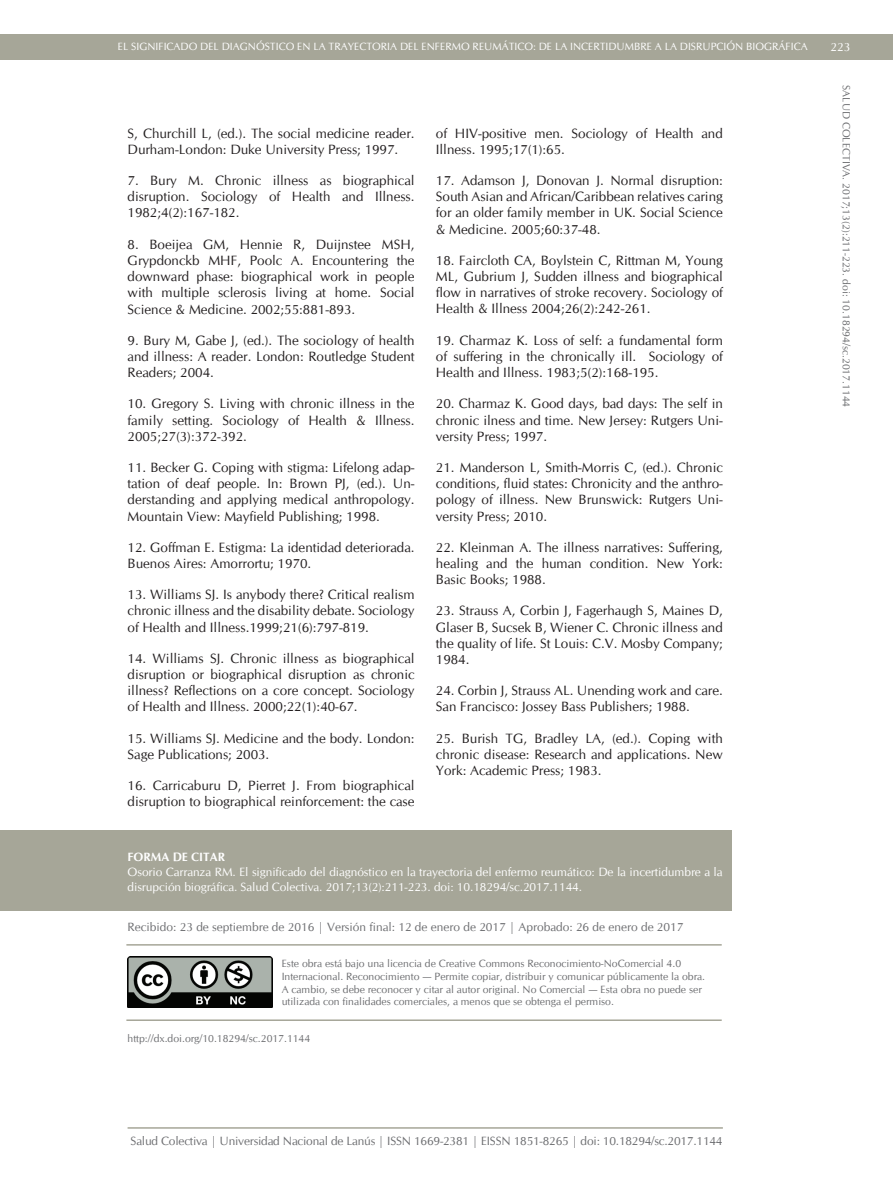
<style>
.page{position:relative;width:893px;height:1191px;background:#fff}
.page>*{position:absolute;margin:0;border:0;box-sizing:border-box;transform-origin:0 0}
.t1{font:13.5px/16.2px "CG Omega";color:#231f20;text-align:justify}
.t2{font:12px/15px "CG Omega";letter-spacing:-.005em;color:#fff}
.t3{font:12px "CG Omega";letter-spacing:-.015em;color:#6c6d70}
.t4{font:700 12px "CG Omega";color:#fff}
.t5{font:10.5px/12.6px "CG Omega";color:#6c6d70}
.t6{font:10.5px "CG Omega";color:#fff}
</style>
<div class="page">
<div style="left:0;top:34px;width:893px;height:26px;background:#a6a698"></div>
<hr style="left:128px;top:1127px;width:595px;height:1px;background:#a6a698">
<div style="left:0;top:830px;width:731px;height:81px;background:#a6a698"></div>
<img style="left:128px;top:956px;width:145px;height:51px">
<hr style="left:126px;top:1019px;width:596px;height:2px;background:#a6a698">
<hr style="left:126px;top:944px;width:596px;height:1px;background:#a6a698">
<p class="t6" style="left:118px;top:40px;width:691px">EL SIGNIFICADO DEL DIAGNÓSTICO EN LA TRAYECTORIA DEL ENFERMO REUMÁTICO: DE LA INCERTIDUMBRE A LA DISRUPCIÓN BIOGRÁFICA</p>
<p class="t2" style="left:830px;top:40px;width:21px">223</p>
<p class="t5" style="left:852px;top:85px;width:324px;rotate:90deg">SALUD COLECTIVA. 2017;13(2):211-223. doi: 10.18294/sc.2017.1144</p>
<p class="t1" style="left:436px;top:125px;width:288px">of HIV-positive men. Sociology of Health and<br>Illness. 1995;17(1):65.</p>
<p class="t1" style="left:436px;top:172px;width:288px">17. Adamson J, Donovan J. Normal disruption:<br>South Asian and African/Caribbean relatives caring for an older family member in UK. Social Science &amp; Medicine. 2005;60:37-48.</p>
<p class="t1" style="left:436px;top:252px;width:288px">18. Faircloth CA, Boylstein C, Rittman M, Young ML, Gubrium J, Sudden illness and biographical flow in narratives of stroke recovery. Sociology of Health &amp; Illness 2004;26(2):242-261.</p>
<p class="t1" style="left:436px;top:332px;width:289px">19. Charmaz K. Loss of self: a fundamental form of suffering in the chronically ill. Sociology of Health and Illness. 1983;5(2):168-195.</p>
<p class="t1" style="left:436px;top:396px;width:288px">20. Charmaz K. Good days, bad days: The self in chronic ilness and time. New Jersey: Rutgers Uni&shy;versity Press; 1997.</p>
<p class="t1" style="left:436px;top:459px;width:288px">21. Manderson L, Smith-Morris C, (ed.). Chronic conditions, fluid states: Chronicity and the anthro&shy;pology of illness. New Brunswick: Rutgers Uni&shy;versity Press; 2010.</p>
<p class="t1" style="left:436px;top:539px;width:288px">22. Kleinman A. The illness narratives: Suffering, healing and the human condition. New York:<br>Basic Books; 1988.</p>
<p class="t1" style="left:436px;top:603px;width:288px">23. Strauss A, Corbin J, Fagerhaugh S, Maines D, Glaser B, Sucsek B, Wiener C. Chronic illness and the quality of life. St Louis: C.V. Mosby Company; 1984.</p>
<p class="t1" style="left:436px;top:682px;width:288px">24. Corbin J, Strauss AL. Unending work and care.<br>San Francisco: Jossey Bass Publishers; 1988.</p>
<p class="t1" style="left:436px;top:730px;width:288px">25. Burish TG, Bradley LA, (ed.). Coping with chronic disease: Research and applications. New York: Academic Press; 1983.</p>
<p class="t1" style="left:128px;top:125px;width:288px">S, Churchill L, (ed.). The social medicine reader.<br>Durham-London: Duke University Press; 1997.</p>
<p class="t1" style="left:128px;top:172px;width:288px">7. Bury M. Chronic illness as biographical disruption. Sociology of Health and Illness.<br>1982;4(2):167-182.</p>
<p class="t1" style="left:128px;top:236px;width:288px">8. Boeijea GM, Hennie R, Duijnstee MSH, Grypdonckb MHF, Poolc A. Encountering the downward phase: biographical work in people with multiple sclerosis living at home. Social Science &amp; Medicine. 2002;55:881-893.</p>
<p class="t1" style="left:128px;top:332px;width:288px">9. Bury M, Gabe J, (ed.). The sociology of health and illness: A reader. London: Routledge Student Readers; 2004.</p>
<p class="t1" style="left:128px;top:396px;width:288px">10. Gregory S. Living with chronic illness in the family setting. Sociology of Health &amp; Illness.<br>2005;27(3):372-392.</p>
<p class="t1" style="left:128px;top:459px;width:288px">11. Becker G. Coping with stigma: Lifelong adap&shy;tation of deaf people. In: Brown PJ, (ed.). Un&shy;derstanding and applying medical anthropology.<br>Mountain View: Mayfield Publishing; 1998.</p>
<p class="t1" style="left:128px;top:539px;width:288px">12. Goffman E. Estigma: La identidad deteriorada.<br>Buenos Aires: Amorrortu; 1970.</p>
<p class="t1" style="left:128px;top:586px;width:288px">13. Williams SJ. Is anybody there? Critical realism chronic illness and the disability debate. Sociology of Health and Illness.1999;21(6):797-819.</p>
<p class="t1" style="left:128px;top:650px;width:288px">14. Williams SJ. Chronic illness as biographical disruption or biographical disruption as chronic illness? Reflections on a core concept. Sociology of Health and Illness. 2000;22(1):40-67.</p>
<p class="t1" style="left:128px;top:730px;width:288px">15. Williams SJ. Medicine and the body. London:<br>Sage Publications; 2003.</p>
<p class="t1" style="left:128px;top:777px;width:288px">16. Carricaburu D, Pierret J. From biographical disruption to biographical reinforcement: the case</p>
<p class="t4" style="left:128px;top:849px;width:99px">FORMA DE CITAR</p>
<p class="t2" style="left:128px;top:864px;width:597px">Osorio Carranza RM. El significado del diagnóstico en la trayectoria del enfermo reumático: De la incertidumbre a la disrupción biográfica. Salud Colectiva. 2017;13(2):211-223. doi: 10.18294/sc.2017.1144.</p>
<p class="t3" style="left:128px;top:919px;width:557px">Recibido: 23 de septiembre de 2016 | Versión final: 12 de enero de 2017 | Aprobado: 26 de enero de 2017</p>
<p class="t5" style="left:282px;top:957px;width:425px">Este obra está bajo una licencia de Creative Commons Reconocimiento-NoComercial 4.0<br>Internacional. Reconocimiento — Permite copiar, distribuir y comunicar públicamente la obra.<br>A cambio, se debe reconocer y citar al autor original. No Comercial — Esta obra no puede ser utilizada con finalidades comerciales, a menos que se obtenga el permiso.</p>
<p class="t5" style="left:128px;top:1032px;width:184px">http://dx.doi.org/10.18294/sc.2017.1144</p>
<p class="t3" style="left:131px;top:1133px;width:593px">Salud Colectiva | Universidad Nacional de Lanús | ISSN 1669-2381 | EISSN 1851-8265 | doi: 10.18294/sc.2017.1144</p>
</div>
